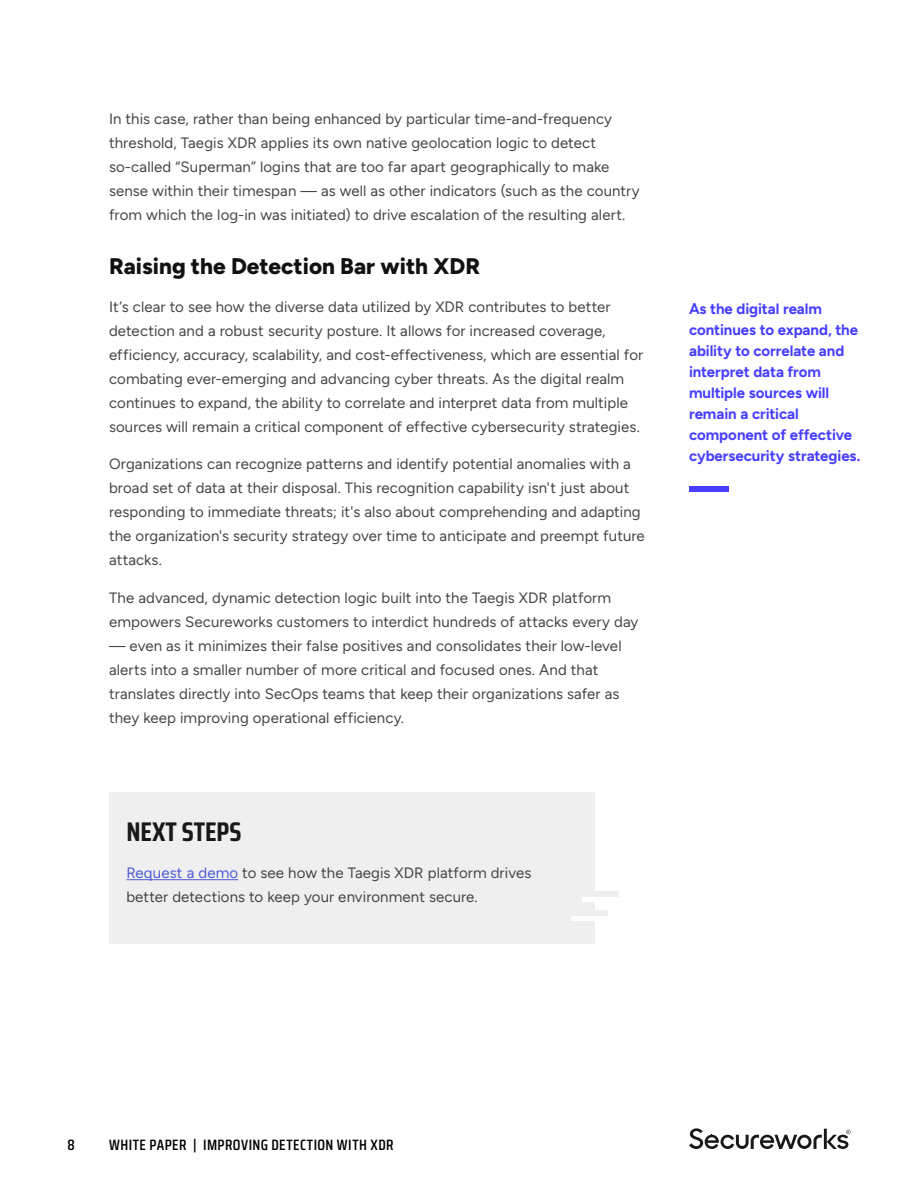
<style>
.page{position:relative;width:918px;height:1188px;background:#fff}
.page>*{position:absolute;margin:0;border:0;box-sizing:border-box;transform-origin:0 0}
.t1{font:700 27px "Saira Condensed";color:#181818}
.t2{font:800 22.5px "Figtree";color:#111013}
.t3{font:15px/24px "Figtree";letter-spacing:.005em;color:#464646}
.t4{font:700 15px/21px "Figtree";letter-spacing:-.005em;color:#473eff}
.t5{font:600 15px "Saira Condensed";letter-spacing:.03em;color:#000}
.s1{color:#4f5cd6}
</style>
<div class="page">
<svg style="left:689px;top:1128px;width:161px;height:21px"></svg>
<div style="left:109px;top:793px;width:486px;height:151px;background:#efefef"></div>
<div style="left:571px;top:915px;width:44px;height:6px;background:#fff"></div>
<div style="left:582px;top:896px;width:44px;height:6px;background:#fff"></div>
<div style="left:575px;top:891px;width:43px;height:6px;background:#efefef"></div>
<div style="left:565px;top:910px;width:43px;height:5px;background:#efefef"></div>
<hr style="left:126px;top:879px;width:112px;height:1px;background:#4f5cd6">
<div style="left:689px;top:486px;width:40px;height:5px;background:#473eff"></div>
<p class="t3" style="left:109px;top:107px;width:532px">In this case, rather than being enhanced by particular time-and-frequency threshold, Taegis XDR applies its own native geolocation logic to detect so-called “Superman” logins that are too far apart geographically to make sense within their timespan — as well as other indicators (such as the country from which the log-in was initiated) to drive escalation of the resulting alert.</p>
<h2 class="t2" style="left:109px;top:253px;width:372px">Raising the Detection Bar with XDR</h2>
<p class="t3" style="left:109px;top:295px;width:536px">It’s clear to see how the diverse data utilized by XDR contributes to better detection and a robust security posture. It allows for increased coverage, efficiency, accuracy, scalability, and cost-effectiveness, which are essential for combating ever-emerging and advancing cyber threats. As the digital realm continues to expand, the ability to correlate and interpret data from multiple sources will remain a critical component of effective cybersecurity strategies.</p>
<p class="t3" style="left:109px;top:452px;width:537px">Organizations can recognize patterns and identify potential anomalies with a broad set of data at their disposal. This recognition capability isn't just about responding to immediate threats; it's also about comprehending and adapting the organization's security strategy over time to anticipate and preempt future attacks.</p>
<p class="t3" style="left:109px;top:586px;width:531px">The advanced, dynamic detection logic built into the Taegis XDR platform empowers Secureworks customers to interdict hundreds of attacks every day</p>
<p class="t3" style="left:109px;top:634px;width:514px">— even as it minimizes their false positives and consolidates their low-level alerts into a smaller number of more critical and focused ones. And that translates directly into SecOps teams that keep their organizations safer as they keep improving operational efficiency.</p>
<h1 class="t1" style="left:126px;top:809px;width:117px">NEXT STEPS</h1>
<p class="t3" style="left:126px;top:861px;width:406px"><span class="s1">Request a demo</span> to see how the Taegis XDR platform drives better detections to keep your environment secure.</p>
<p class="t4" style="left:689px;top:298px;width:173px">As the digital realm continues to expand, the ability to correlate and interpret data from multiple sources will remain a critical component of effective cybersecurity strategies.</p>
<p class="t5" style="left:68px;top:1133px;width:9px">8</p>
<p class="t5" style="left:109px;top:1133px;width:286px">WHITE PAPER | IMPROVING DETECTION WITH XDR</p>
</div>
